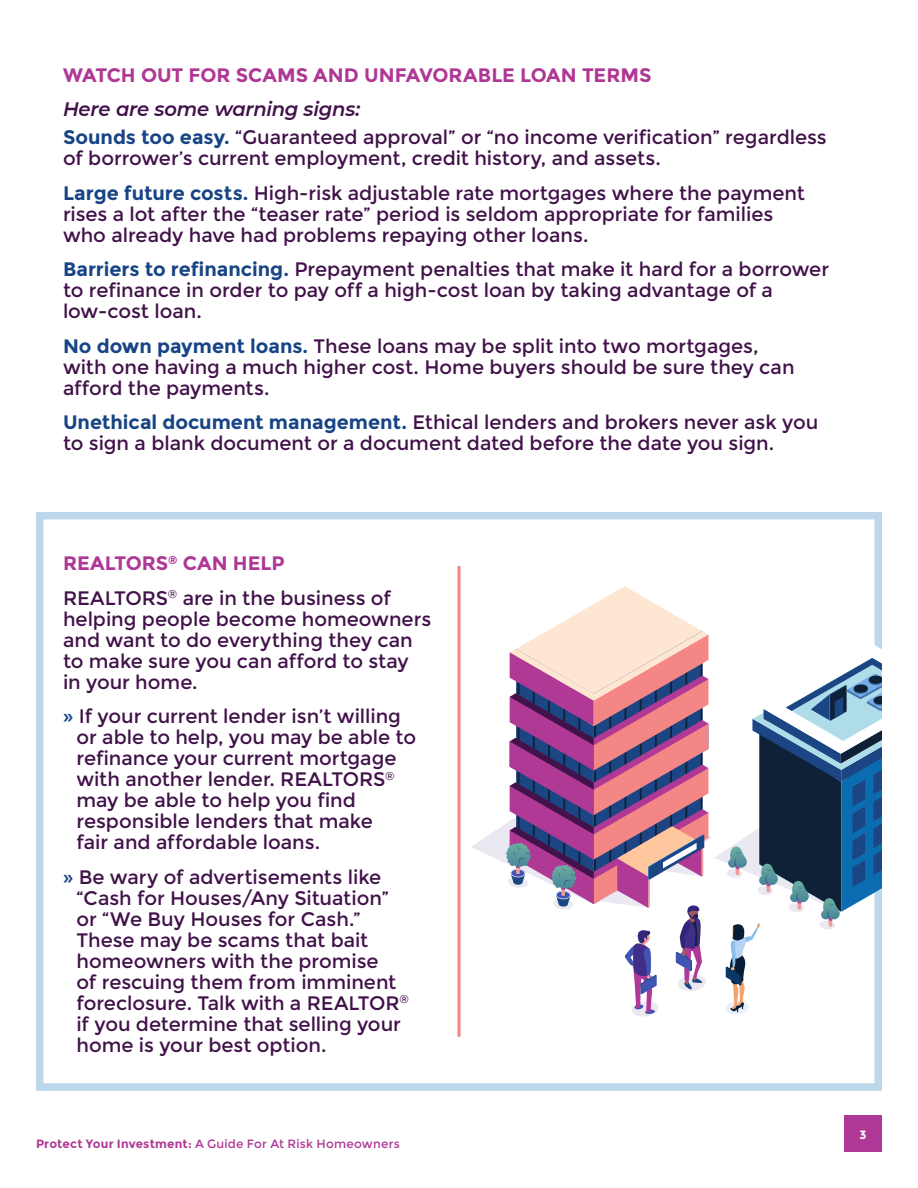
<style>
.page{position:relative;width:918px;height:1188px;background:#fff}
.page>*{position:absolute;margin:0;border:0;box-sizing:border-box;transform-origin:0 0}
.t1{font:19.5px/21px "Montserrat";color:#411149}
.t2{font:700 19.5px "Montserrat";color:#af3795}
.t3{font:italic 600 19.5px "Montserrat";letter-spacing:-.01em;color:#411149}
.t4{font:12px "Montserrat";letter-spacing:.015em;color:#af3795}
.t5{font:700 12px "Montserrat";color:#fff}
.s1{font-weight:700;color:#174484}
.s2{font-weight:600;color:#174484}
.s3{font-weight:700}
</style>
<div class="page">
<svg style="left:36px;top:512px;width:846px;height:579px"></svg>
<div style="left:844px;top:1115px;width:38px;height:37px;background:#af3795"></div>
<p class="t2" style="left:63px;top:63px;width:590px">WATCH OUT FOR SCAMS AND UNFAVORABLE LOAN TERMS</p>
<p class="t3" style="left:63px;top:96px;width:299px">Here are some warning signs:</p>
<p class="t1" style="left:63px;top:127px;width:765px"><span class="s1">Sounds too easy.</span> “Guaranteed approval” or “no income verification” regardless of borrower’s current employment, credit history, and assets.</p>
<p class="t1" style="left:63px;top:182px;width:744px"><span class="s1">Large future costs.</span> High-risk adjustable rate mortgages where the payment rises a lot after the “teaser rate” period is seldom appropriate for families who already have had problems repaying other loans.</p>
<p class="t1" style="left:63px;top:259px;width:768px"><span class="s1">Barriers to refinancing.</span> Prepayment penalties that make it hard for a borrower to refinance in order to pay off a high-cost loan by taking advantage of a low-cost loan.</p>
<p class="t1" style="left:63px;top:335px;width:733px"><span class="s1">No down payment loans.</span> These loans may be split into two mortgages, with one having a much higher cost. Home buyers should be sure they can afford the payments.</p>
<p class="t1" style="left:63px;top:412px;width:757px"><span class="s1">Unethical document management.</span> Ethical lenders and brokers never ask you to sign a blank document or a document dated before the date you sign.</p>
<p class="t2" style="left:63px;top:552px;width:223px">REALTORS<sup>®</sup> CAN HELP</p>
<p class="t1" style="left:63px;top:587px;width:370px">REALTORS<sup>®</sup> are in the business of helping people become homeowners and want to do everything they can to make sure you can afford to stay in your home.</p>
<p class="t1" style="left:76px;top:706px;width:341px;text-indent:-14px"><span class="s2">»</span> If your current lender isn’t willing or able to help, you may be able to refinance your current mortgage with another lender. REALTORS<sup>® </sup>may be able to help you find responsible lenders that make<br>fair and affordable loans.</p>
<p class="t1" style="left:76px;top:866px;width:334px;text-indent:-14px"><span class="s2">»</span> Be wary of advertisements like “Cash for Houses/Any Situation” or “We Buy Houses for Cash.”<br>These may be scams that bait homeowners with the promise<br>of rescuing them from imminent foreclosure. Talk with a REALTOR<sup>® </sup>if you determine that selling your home is your best option.</p>
<p class="t4" style="left:36px;top:1137px;width:365px"><span class="s3">Protect Your Investment:</span> A Guide For At Risk Homeowners</p>
<p class="t5" style="left:859px;top:1128px;width:9px">3</p>
</div>
